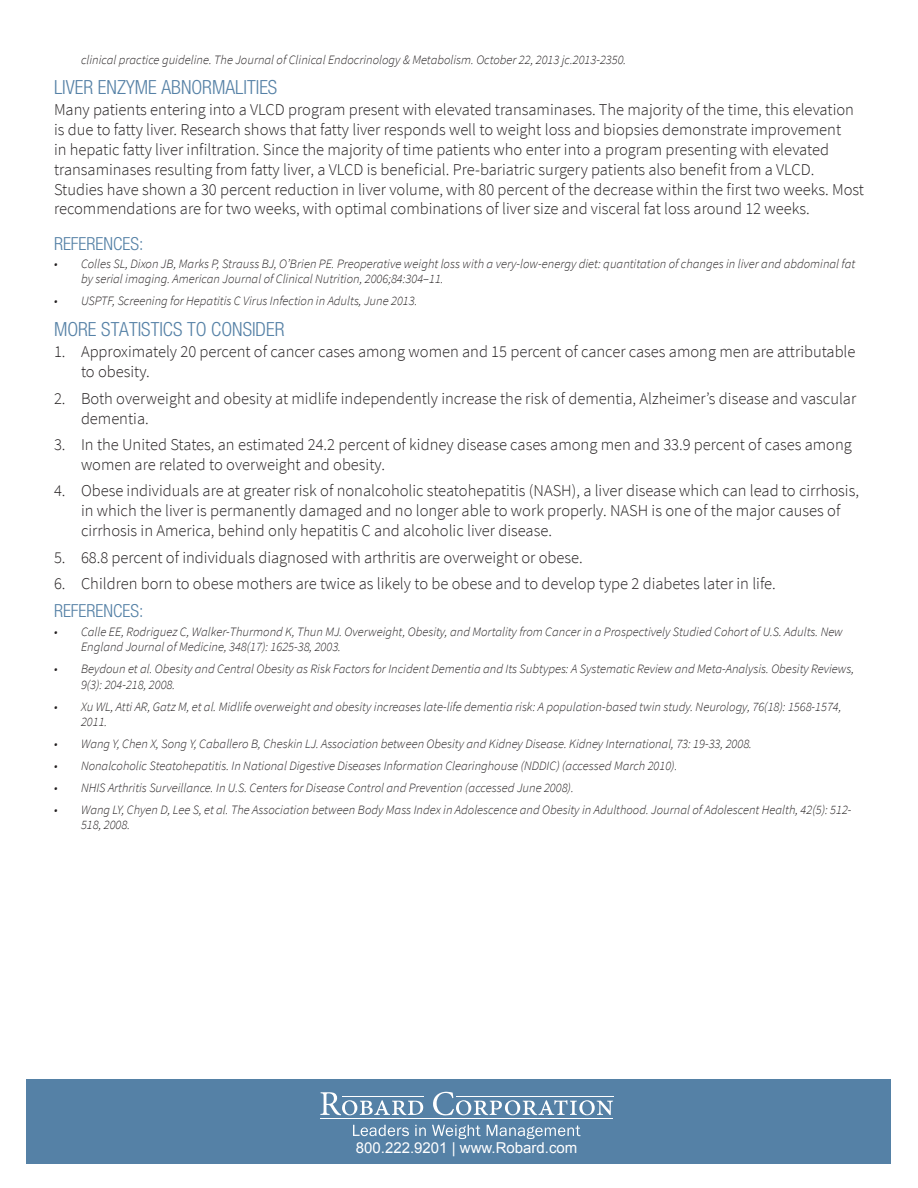
<style>
.page{position:relative;width:918px;height:1188px;background:#fff}
.page>*{position:absolute;margin:0;border:0;box-sizing:border-box;transform-origin:0 0}
.Subhead_1{font:300 condensed 19.5px "Helvetica Neue";color:#5581a6}
.Subhead_2{font:300 condensed 18px "Helvetica Neue";color:#5581a6}
.Body_text{font:300 16.5px/19.8px "Source Sans Pro";color:#231f20}
.t1{font:15px "Arial";color:#fff}
.t2{font:italic 300 12.75px/15.3px "Source Sans Pro";color:#231f20}
</style>
<div class="page">
<div style="left:27px;top:1079px;width:864px;height:85px;background:#5581a6"></div>
<svg style="left:320px;top:1092px;width:103px;height:23px"></svg>
<svg style="left:433px;top:1092px;width:180px;height:23px"></svg>
<hr style="left:320px;top:1119px;width:293px;height:1px;background:#fff">
<hr style="left:342px;top:1097px;width:81px;height:1px;background:#fff">
<hr style="left:456px;top:1097px;width:157px;height:1px;background:#fff">
<svg style="left:353px;top:1125px;width:56px;height:11px"></svg>
<svg style="left:415px;top:1125px;width:11px;height:11px"></svg>
<svg style="left:432px;top:1125px;width:49px;height:14px"></svg>
<svg style="left:487px;top:1125px;width:93px;height:14px"></svg>
<p class="t2" style="left:81px;top:52px;width:547px">clinical practice guideline. The Journal of Clinical Endocrinology &amp; Metabolism. October 22, 2013 jc.2013-2350.</p>
<p class="Subhead_1" style="left:54px;top:76px;width:225px">LIVER ENZYME ABNORMALITIES</p>
<p class="Body_text" style="left:54px;top:100px;width:812px">Many patients entering into a VLCD program present with elevated transaminases. The majority of the time, this elevation is due to fatty liver. Research shows that fatty liver responds well to weight loss and biopsies demonstrate improvement<br>in hepatic fatty liver infiltration. Since the majority of time patients who enter into a program presenting with elevated transaminases resulting from fatty liver, a VLCD is beneficial. Pre-bariatric surgery patients also benefit from a VLCD.<br>Studies have shown a 30 percent reduction in liver volume, with 80 percent of the decrease within the first two weeks. Most recommendations are for two weeks, with optimal combinations of liver size and visceral fat loss around 12 weeks.</p>
<p class="Subhead_2" style="left:54px;top:233px;width:91px">REFERENCES:</p>
<p class="t2" style="left:81px;top:256px;width:776px;text-indent:-27px">• Colles SL, Dixon JB, Marks P, Strauss BJ, O’Brien PE. Preoperative weight loss with a very-low-energy diet: quantitation of changes in liver and abdominal fat by serial imaging. American Journal of Clinical Nutrition, 2006;84:304–11.</p>
<p class="t2" style="left:54px;top:294px;width:365px">• USPTF, Screening for Hepatitis C Virus Infection in Adults, June 2013.</p>
<p class="Subhead_1" style="left:54px;top:318px;width:232px">MORE STATISTICS TO CONSIDER</p>
<p class="Body_text" style="left:81px;top:342px;width:776px;text-indent:-27px">1. Approximately 20 percent of cancer cases among women and 15 percent of cancer cases among men are attributable to obesity.</p>
<p class="Body_text" style="left:81px;top:388px;width:777px;text-indent:-27px">2. Both overweight and obesity at midlife independently increase the risk of dementia, Alzheimer’s disease and vascular dementia.</p>
<p class="Body_text" style="left:81px;top:435px;width:772px;text-indent:-27px">3. In the United States, an estimated 24.2 percent of kidney disease cases among men and 33.9 percent of cases among women are related to overweight and obesity.</p>
<p class="Body_text" style="left:81px;top:481px;width:779px;text-indent:-27px">4. Obese individuals are at greater risk of nonalcoholic steatohepatitis (NASH), a liver disease which can lead to cirrhosis, in which the liver is permanently damaged and no longer able to work properly. NASH is one of the major causes of cirrhosis in America, behind only hepatitis C and alcoholic liver disease.</p>
<p class="Body_text" style="left:54px;top:547px;width:530px">5. 68.8 percent of individuals diagnosed with arthritis are overweight or obese.</p>
<p class="Body_text" style="left:54px;top:574px;width:723px">6. Children born to obese mothers are twice as likely to be obese and to develop type 2 diabetes later in life.</p>
<p class="Subhead_2" style="left:54px;top:601px;width:91px">REFERENCES:</p>
<p class="t2" style="left:81px;top:624px;width:764px;text-indent:-27px">• Calle EE, Rodriguez C, Walker-Thurmond K, Thun MJ. Overweight, Obesity, and Mortality from Cancer in a Prospectively Studied Cohort of U.S. Adults. New<br>England Journal of Medicine, 348(17): 1625-38, 2003.</p>
<p class="t2" style="left:81px;top:661px;width:775px;text-indent:-27px">• Beydoun et al. Obesity and Central Obesity as Risk Factors for Incident Dementia and Its Subtypes: A Systematic Review and Meta-Analysis. Obesity Reviews,<br>9(3): 204-218, 2008.</p>
<p class="t2" style="left:81px;top:699px;width:762px;text-indent:-27px">• Xu WL, Atti AR, Gatz M, et al. Midlife overweight and obesity increases late-life dementia risk: A population-based twin study. Neurology, 76(18): 1568-1574,<br>2011.</p>
<p class="t2" style="left:54px;top:736px;width:699px">• Wang Y, Chen X, Song Y, Caballero B, Cheskin LJ. Association between Obesity and Kidney Disease. Kidney International, 73: 19-33, 2008.</p>
<p class="t2" style="left:54px;top:758px;width:625px">• Nonalcoholic Steatohepatitis. In National Digestive Diseases Information Clearinghouse (NDDIC) (accessed March 2010).</p>
<p class="t2" style="left:54px;top:780px;width:521px">• NHIS Arthritis Surveillance. In U.S. Centers for Disease Control and Prevention (accessed June 2008).</p>
<p class="t2" style="left:81px;top:802px;width:772px;text-indent:-27px">• Wang LY, Chyen D, Lee S, et al. The Association between Body Mass Index in Adolescence and Obesity in Adulthood. Journal of Adolescent Health, 42(5): 512-<br>518, 2008.</p>
<p class="t1" style="left:356px;top:1138px;width:223px">800.222.9201 | www.Robard.com</p>
</div>
